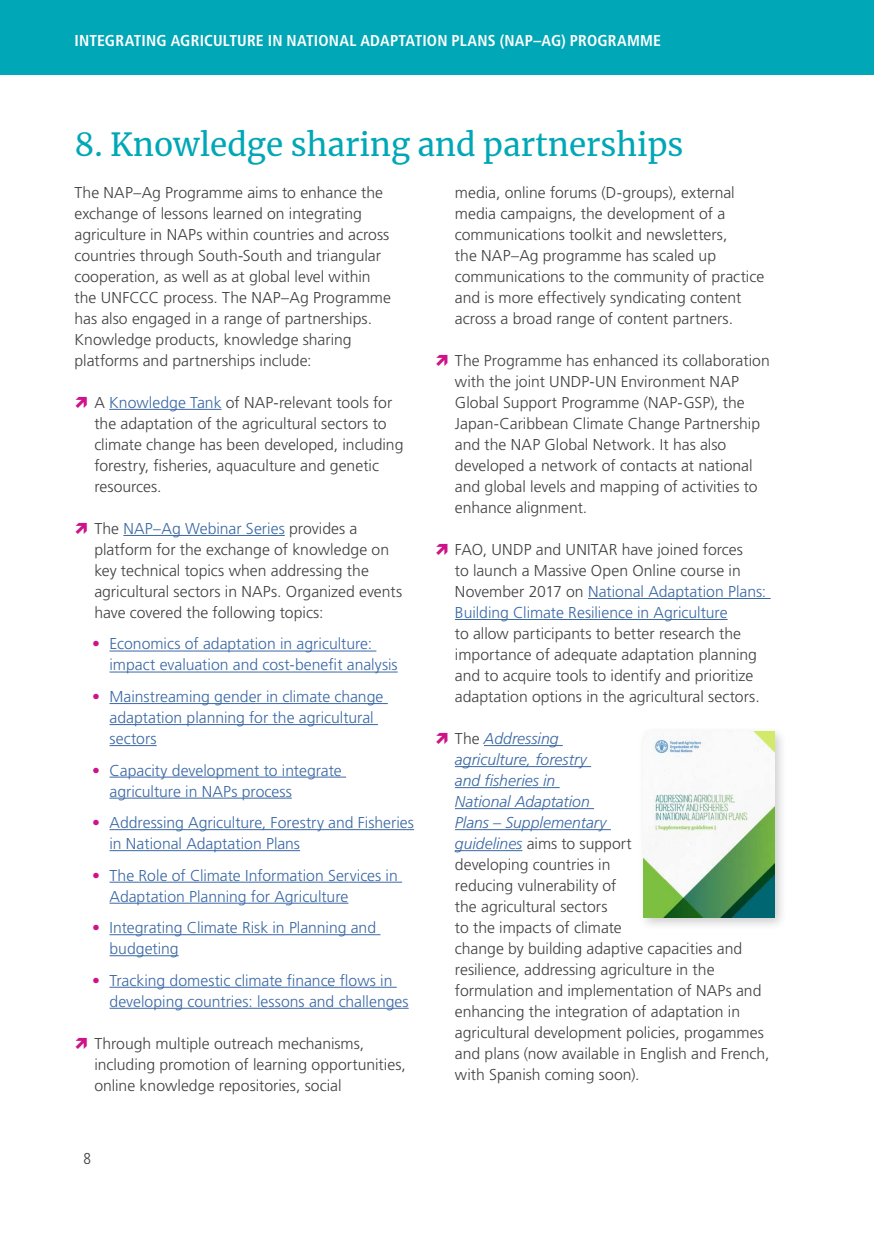
<style>
.page{position:relative;width:874px;height:1241px;background:#fff}
.page>*{position:absolute;margin:0;border:0;box-sizing:border-box;transform-origin:0 0}
.t1{font:31.5px "Merriweather";color:#00a7b6}
.copy{font:300 15.75px/21px "Frutiger LT Pro";color:#414042}
.t2{font:300 15.75px/21px "Frutiger LT Pro";color:#3a68a5}
.t3{font:700 condensed 15.75px "Frutiger LT Pro";letter-spacing:.01em;color:#fff}
.t4{font:300 condensed 15.75px "Frutiger LT Pro";color:#414042}
.s1{color:#3a68a5}
.s2{color:#cd1389}
.s3{font-style:italic;color:#3a68a5}
</style>
<div class="page">
<hr style="left:873px;top:0;width:1px;height:1240px;background:#00a7b6">
<div style="left:636px;top:725px;width:151px;height:205px;background:#000;opacity:.2"></div>
<img style="left:643px;top:731px;width:131px;height:186px">
<div style="left:0;top:0;width:873px;height:75px;background:#00a7b6"></div>
<hr style="left:109px;top:409px;width:112px;height:1px;background:#3a68a5">
<hr style="left:123px;top:535px;width:161px;height:1px;background:#3a68a5">
<hr style="left:109px;top:650px;width:267px;height:1px;background:#3a68a5">
<hr style="left:109px;top:671px;width:288px;height:1px;background:#3a68a5">
<hr style="left:109px;top:703px;width:278px;height:1px;background:#3a68a5">
<hr style="left:109px;top:724px;width:269px;height:1px;background:#3a68a5">
<hr style="left:109px;top:745px;width:48px;height:1px;background:#3a68a5">
<hr style="left:109px;top:776px;width:237px;height:1px;background:#3a68a5">
<hr style="left:109px;top:797px;width:183px;height:1px;background:#3a68a5">
<hr style="left:109px;top:829px;width:305px;height:1px;background:#3a68a5">
<hr style="left:109px;top:850px;width:191px;height:1px;background:#3a68a5">
<hr style="left:109px;top:881px;width:293px;height:1px;background:#3a68a5">
<hr style="left:109px;top:902px;width:239px;height:1px;background:#3a68a5">
<hr style="left:109px;top:934px;width:271px;height:1px;background:#3a68a5">
<hr style="left:109px;top:955px;width:70px;height:1px;background:#3a68a5">
<hr style="left:109px;top:986px;width:287px;height:1px;background:#3a68a5">
<hr style="left:109px;top:1007px;width:299px;height:1px;background:#3a68a5">
<hr style="left:587px;top:598px;width:183px;height:1px;background:#3a68a5">
<hr style="left:454px;top:619px;width:273px;height:1px;background:#3a68a5">
<hr style="left:483px;top:745px;width:79px;height:1px;background:#3a68a5">
<hr style="left:454px;top:766px;width:137px;height:1px;background:#3a68a5">
<hr style="left:454px;top:787px;width:105px;height:1px;background:#3a68a5">
<hr style="left:454px;top:808px;width:139px;height:1px;background:#3a68a5">
<hr style="left:454px;top:829px;width:156px;height:1px;background:#3a68a5">
<hr style="left:454px;top:850px;width:68px;height:1px;background:#3a68a5">
<p class="t3" style="left:74px;top:31px;width:588px">INTEGRATING AGRICULTURE IN NATIONAL ADAPTATION PLANS (NAP–AG) PROGRAMME</p>
<h1 class="t1" style="left:74px;top:122px;width:610px">8. Knowledge sharing and partnerships</h1>
<p class="copy" style="left:74px;top:182px;width:318px">The NAP–Ag Programme aims to enhance the exchange of lessons learned on integrating agriculture in NAPs within countries and across countries through South-South and triangular cooperation, as well as at global level within the UNFCCC process. The NAP–Ag Programme has also engaged in a range of partnerships.<br>Knowledge products, knowledge sharing platforms and partnerships include:</p>
<p class="copy" style="left:94px;top:392px;width:310px">A <span class="s1">Knowledge Tank</span> of NAP-relevant tools for the adaptation of the agricultural sectors to climate change has been developed, including forestry, fisheries, aquaculture and genetic resources.</p>
<p class="copy" style="left:94px;top:518px;width:309px">The <span class="s1">NAP–Ag Webinar Series</span> provides a platform for the exchange of knowledge on key technical topics when addressing the agricultural sectors in NAPs. Organized events have covered the following topics:</p>
<p class="t2" style="left:109px;top:633px;width:289px;text-indent:-18px"><span class="s2">•</span> Economics of adaptation in agriculture: impact evaluation and cost-benefit analysis</p>
<p class="t2" style="left:109px;top:686px;width:275px;text-indent:-18px"><span class="s2">•</span> Mainstreaming gender in climate change adaptation planning for the agricultural sectors</p>
<p class="t2" style="left:109px;top:759px;width:233px;text-indent:-18px"><span class="s2">•</span> Capacity development to integrate agriculture in NAPs process</p>
<p class="t2" style="left:109px;top:812px;width:306px;text-indent:-18px"><span class="s2">•</span> Addressing Agriculture, Forestry and Fisheries in National Adaptation Plans</p>
<p class="t2" style="left:109px;top:864px;width:289px;text-indent:-18px"><span class="s2">•</span> The Role of Climate Information Services in<br>Adaptation Planning for Agriculture</p>
<p class="t2" style="left:109px;top:917px;width:268px;text-indent:-18px"><span class="s2">•</span> Integrating Climate Risk in Planning and budgeting</p>
<p class="t2" style="left:109px;top:969px;width:300px;text-indent:-18px"><span class="s2">•</span> Tracking domestic climate finance flows in developing countries: lessons and challenges</p>
<p class="copy" style="left:94px;top:1032px;width:313px">Through multiple outreach mechanisms, including promotion of learning opportunities, online knowledge repositories, social</p>
<p class="copy" style="left:454px;top:182px;width:310px">media, online forums (D-groups), external media campaigns, the development of a communications toolkit and newsletters,<br>the NAP–Ag programme has scaled up communications to the community of practice and is more effectively syndicating content across a broad range of content partners.</p>
<p class="copy" style="left:454px;top:350px;width:316px">The Programme has enhanced its collaboration with the joint UNDP-UN Environment NAP Global Support Programme (NAP-GSP), the Japan-Caribbean Climate Change Partnership and the NAP Global Network. It has also developed a network of contacts at national and global levels and mapping of activities to enhance alignment.</p>
<p class="copy" style="left:454px;top:539px;width:313px">FAO, UNDP and UNITAR have joined forces<br>to launch a Massive Open Online course in November 2017 on <span class="s1">National Adaptation Plans:<br>Building Climate Resilience in Agriculture<br></span>to allow participants to better research the importance of adequate adaptation planning and to acquire tools to identify and prioritize adaptation options in the agricultural sectors.</p>
<p class="copy" style="left:454px;top:728px;width:316px">The <span class="s3">Addressing<br>agriculture, forestry<br>and fisheries in<br>National Adaptation<br>Plans – Supplementary<br>guidelines</span> aims to support<br>developing countries in<br>reducing vulnerability of<br>the agricultural sectors<br>to the impacts of climate<br>change by building adaptive capacities and resilience, addressing agriculture in the formulation and implementation of NAPs and enhancing the integration of adaptation in agricultural development policies, progammes and plans (now available in English and French, with Spanish coming soon).</p>
<p class="t4" style="left:84px;top:1149px;width:9px">8</p>
</div>
